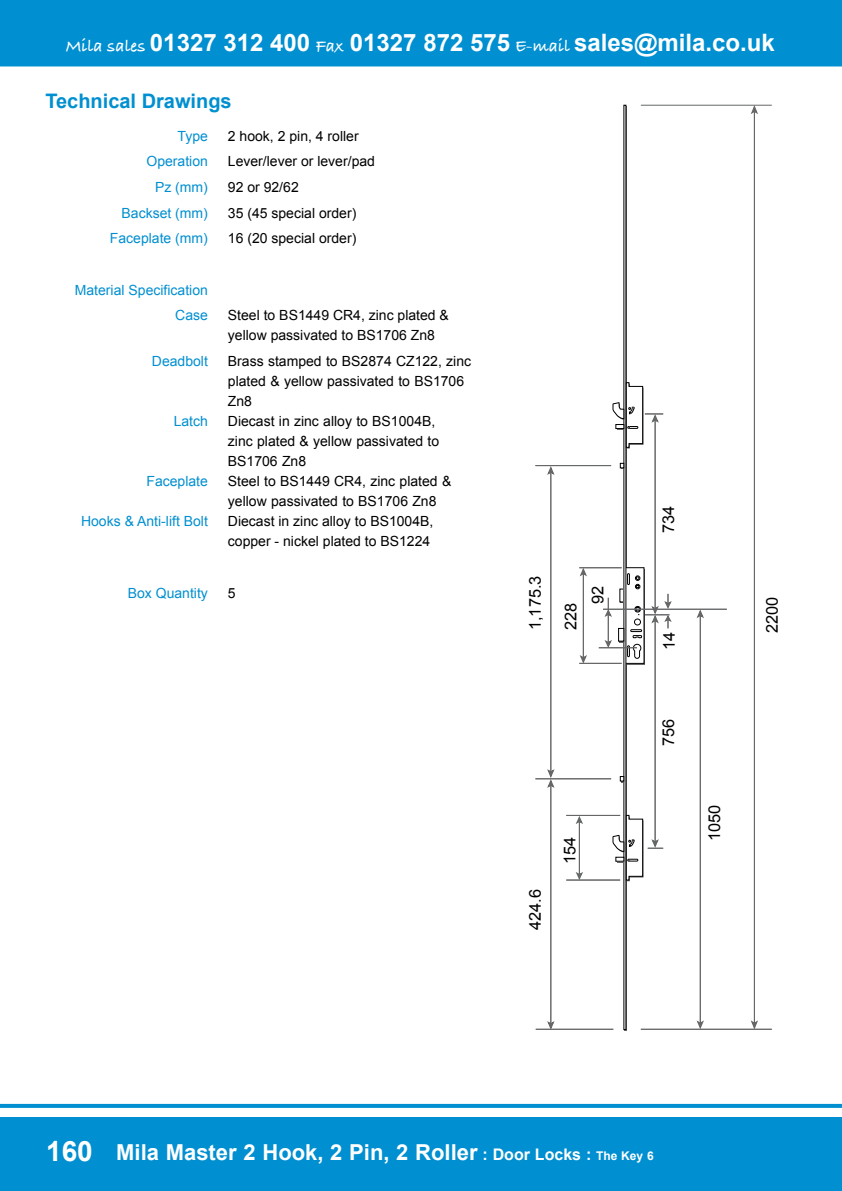
<style>
.page{position:relative;width:842px;height:1191px;background:#fff}
.page>*{position:absolute;margin:0;border:0;box-sizing:border-box;transform-origin:0 0}
.t1{font:700 24px "Arial";color:#fff}
.t2{font:700 22px "Arial";color:#fff}
.t3{font:700 20px "Arial";color:#008fd0}
.t4{font:16.4px/35.8px "Arial";color:#000}
.t5{font:14px/20px "Arial";color:#000}
.t6{font:14px/25.6px "Arial";color:#008fd0;text-align:right}
.s1{font-family:"Bradley Hand ITCTT Bold";font-weight:400;font-size:18px}
.s2{font-size:28px}
.s3{font-size:16px}
.s4{font-size:12px}
</style>
<div class="page">
<div style="left:0;top:1117px;width:842px;height:74px;background:#008fd0"></div>
<svg style="left:0;top:1103px;width:842px;height:4px;fill:#008fd0"></svg>
<div style="left:0;top:0;width:842px;height:66px;background:#008fd0"></div>
<svg style="left:627px;top:569px;width:18px;height:95px"></svg>
<hr style="left:625px;top:106px;width:2px;height:924px;background:#656668">
<div style="left:619px;top:629px;width:6px;height:13px;background:#232324"></div>
<svg style="left:626px;top:569px;width:16px;height:92px"></svg>
<svg style="left:620px;top:463px;width:5px;height:6px"></svg>
<svg style="left:620px;top:776px;width:5px;height:6px"></svg>
<div style="left:619px;top:628px;width:5px;height:13px;background:#fff"></div>
<div style="left:618px;top:628px;width:6px;height:13px;border:1px solid #000"></div>
<hr style="left:641px;top:105px;width:131px;height:1px;background:#656668">
<hr style="left:641px;top:1029px;width:131px;height:1px;background:#656668">
<hr style="left:536px;top:1029px;width:77px;height:1px;background:#656668">
<hr style="left:535px;top:465px;width:76px;height:1px;background:#656668">
<hr style="left:535px;top:778px;width:76px;height:1px;background:#656668">
<hr style="left:566px;top:815px;width:54px;height:1px;background:#656668">
<hr style="left:566px;top:879px;width:54px;height:1px;background:#656668">
<hr style="left:603px;top:609px;width:124px;height:1px;background:#656668">
<hr style="left:579px;top:663px;width:43px;height:1px;background:#656668">
<hr style="left:579px;top:567px;width:43px;height:1px;background:#656668">
<hr style="left:599px;top:647px;width:38px;height:1px;background:#656668">
<hr style="left:754px;top:111px;width:1px;height:912px;background:#656668">
<svg style="left:749px;top:1018px;width:10px;height:11px"></svg>
<svg style="left:749px;top:105px;width:10px;height:11px"></svg>
<hr style="left:655px;top:620px;width:1px;height:222px;background:#656668">
<svg style="left:612px;top:815px;width:51px;height:66px"></svg>
<hr style="left:700px;top:615px;width:1px;height:408px;background:#656668">
<svg style="left:695px;top:1018px;width:10px;height:11px"></svg>
<svg style="left:696px;top:610px;width:8px;height:10px"></svg>
<hr style="left:655px;top:419px;width:1px;height:190px;background:#656668">
<svg style="left:612px;top:382px;width:51px;height:66px"></svg>
<hr style="left:550px;top:472px;width:1px;height:300px;background:#656668">
<svg style="left:546px;top:466px;width:10px;height:10px"></svg>
<hr style="left:550px;top:785px;width:1px;height:239px;background:#656668">
<svg style="left:546px;top:1019px;width:10px;height:10px"></svg>
<svg style="left:546px;top:767px;width:10px;height:22px"></svg>
<hr style="left:579px;top:821px;width:1px;height:54px;background:#656668">
<svg style="left:575px;top:816px;width:8px;height:9px"></svg>
<svg style="left:574px;top:870px;width:10px;height:10px"></svg>
<hr style="left:583px;top:573px;width:1px;height:85px;background:#656668">
<svg style="left:579px;top:653px;width:9px;height:10px"></svg>
<svg style="left:579px;top:567px;width:9px;height:11px"></svg>
<svg style="left:603px;top:598px;width:10px;height:49px"></svg>
<svg style="left:627px;top:573px;width:46px;height:86px"></svg>
<h1 class="t1" style="left:66px;top:29px;width:711px"><span class="s1">Mila sales</span> 01 327 312 400 <span class="s1">Fax</span> 01 327 872 575 <span class="s1">E-mail</span> sales@mila.co.uk</h1>
<h3 class="t3" style="left:45px;top:90px;width:188px">Technical Drawings</h3>
<p class="t6" style="left:178px;top:123px;width:32px">Type</p>
<p class="t5" style="left:228px;top:126px;width:132px">2 hook, 2 pin, 4 roller</p>
<p class="t6" style="left:146px;top:149px;width:63px">Operation</p>
<p class="t5" style="left:228px;top:151px;width:149px">Lever/lever or lever/pad</p>
<p class="t6" style="left:155px;top:174px;width:54px">Pz (mm)</p>
<p class="t5" style="left:228px;top:177px;width:72px">92 or 92/62</p>
<p class="t6" style="left:122px;top:200px;width:88px">Backset (mm)</p>
<p class="t5" style="left:228px;top:203px;width:130px">35 (45 special order)</p>
<p class="t6" style="left:110px;top:226px;width:100px">Faceplate (mm)</p>
<p class="t5" style="left:228px;top:228px;width:130px">16 (20 special order)</p>
<p class="t6" style="left:75px;top:277px;width:135px">Material Specification<br>Case</p>
<p class="t5" style="left:228px;top:305px;width:223px">Steel to BS1449 CR4, zinc plated &amp; yellow passivated to BS1706 Zn8</p>
<p class="t6" style="left:152px;top:348px;width:58px">Deadbolt</p>
<p class="t5" style="left:228px;top:351px;width:245px">Brass stamped to BS2874 CZ122, zinc plated &amp; yellow passivated to BS1706<br>Zn8</p>
<p class="t6" style="left:174px;top:408px;width:36px">Latch</p>
<p class="t5" style="left:228px;top:411px;width:213px">Diecast in zinc alloy to BS1004B, zinc plated &amp; yellow passivated to<br>BS1706 Zn8</p>
<p class="t6" style="left:146px;top:468px;width:63px">Faceplate</p>
<p class="t5" style="left:228px;top:471px;width:225px">Steel to BS1449 CR4, zinc plated &amp; yellow passivated to BS1706 Zn8</p>
<p class="t6" style="left:81px;top:508px;width:128px">Hooks &amp; Anti-lift Bolt</p>
<p class="t5" style="left:228px;top:511px;width:207px">Diecast in zinc alloy to BS1004B, copper - nickel plated to BS1224</p>
<p class="t6" style="left:128px;top:580px;width:82px">Box Quantity</p>
<p class="t5" style="left:228px;top:582px;width:9px">5</p>
<p class="t4" style="left:517px;top:630px;width:56px;rotate:-90deg">1,175.3<br>228</p>
<p class="t4" style="left:580px;top:604px;width:20px;rotate:-90deg">92</p>
<p class="t4" style="left:517px;top:930px;width:42px;rotate:-90deg">424.6</p>
<p class="t4" style="left:552px;top:864px;width:29px;rotate:-90deg">154</p>
<p class="t4" style="left:651px;top:533px;width:29px;rotate:-90deg">734</p>
<p class="t4" style="left:651px;top:650px;width:20px;rotate:-90deg">14</p>
<p class="t4" style="left:651px;top:745px;width:29px;rotate:-90deg">756</p>
<p class="t4" style="left:696px;top:841px;width:38px;rotate:-90deg">1050</p>
<p class="t4" style="left:754px;top:633px;width:38px;rotate:-90deg">2200</p>
<h2 class="t2" style="left:46px;top:1140px;width:609px"><span class="s2">1 60</span> Mila Master 2 Hook, 2 Pin, 2 Roller <span class="s3">: Door Locks :</span> <span class="s4">The Key 6</span></h2>
</div>
